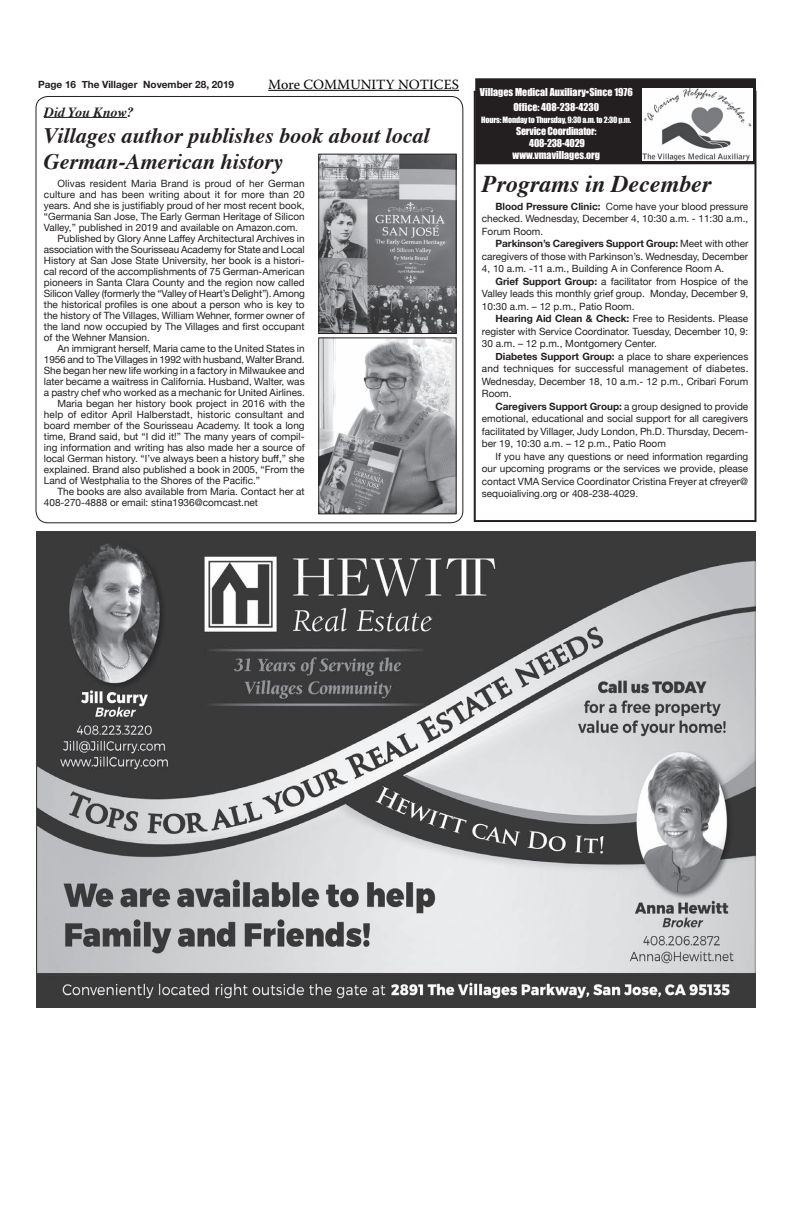
<style>
.page{position:relative;width:792px;height:1224px;background:#fff}
.page>*{position:absolute;margin:0;border:0;box-sizing:border-box;transform-origin:0 0}
.t1{font:italic 700 24px "Times";color:#231f20}
.t2{font:italic 700 22px/26.4px "Times";color:#231f20}
.t3{font:14px "Warnock Pro";color:#000}
.t4{font:italic 700 14px "Times";color:#231f20}
.t5{font:10px/12.5px "Helvetica Neue";color:#231f20;text-align:justify}
.t6{font:10px/15px "Impact";color:#fff;text-align:center}
.t7{font:10px/12px "Impact";letter-spacing:-.02em;color:#fff;text-align:center}
.t8{font:700 10px "Helvetica Neue";color:#231f20}
.t9{font:8px "Impact";letter-spacing:-.02em;color:#fff}
.s1{font-weight:700}
</style>
<div class="page">
<hr style="left:268px;top:90px;width:191px;height:1px;background:#000">
<img style="left:36px;top:531px;width:720px;height:477px">
<div style="left:474px;top:91px;width:282px;height:431px;border:2px solid #231f20"></div>
<div style="left:476px;top:79px;width:279px;height:85px;background:#231f20"></div>
<div style="left:475px;top:78px;width:281px;height:86px;border:1px solid #231f20"></div>
<img style="left:642px;top:88px;width:111px;height:73px">
<hr style="left:44px;top:117px;width:83px;height:1px;background:#231f20">
<img style="left:320px;top:339px;width:135px;height:173px">
<div style="left:318px;top:337px;width:139px;height:177px;border:1px solid #231f20"></div>
<img style="left:320px;top:156px;width:135px;height:176px">
<div style="left:318px;top:154px;width:139px;height:180px;border:1px solid #231f20"></div>
<p class="t8" style="left:38px;top:76px;width:198px">Page 16 The Villager November 28, 2019</p>
<h3 class="t3" style="left:268px;top:76px;width:192px">More COMMUNITY NOTICES</h3>
<h3 class="t4" style="left:44px;top:99px;width:91px">Did You Know?</h3>
<h2 class="t2" style="left:44px;top:120px;width:387px">Villages author publishes book about local<br>German-American history</h2>
<p class="t5" style="left:57px;top:178px;width:249px">Olivas resident Maria Brand is proud of her German</p>
<p class="t5" style="left:44px;top:189px;width:262px">culture and has been writing about it for more than 20</p>
<p class="t5" style="left:44px;top:200px;width:262px">years. And she is justifiably proud of her most recent book,</p>
<p class="t5" style="left:44px;top:211px;width:262px">“Germania San Jose, The Early German Heritage of Silicon</p>
<p class="t5" style="left:44px;top:222px;width:256px">Valley,” published in 2019 and available on Amazon.com.</p>
<p class="t5" style="left:57px;top:233px;width:249px">Published by Glory Anne Laffey Architectural Archives in</p>
<p class="t5" style="left:44px;top:244px;width:262px">association with the Sourisseau Academy for State and Local</p>
<p class="t5" style="left:44px;top:255px;width:262px">History at San Jose State University, her book is a histori-</p>
<p class="t5" style="left:44px;top:266px;width:262px">cal record of the accomplishments of 75 German-American</p>
<p class="t5" style="left:44px;top:277px;width:262px">pioneers in Santa Clara County and the region now called</p>
<p class="t5" style="left:44px;top:288px;width:262px">Silicon Valley (formerly the “Valley of Heart’s Delight”). Among</p>
<p class="t5" style="left:44px;top:299px;width:262px">the historical profiles is one about a person who is key to</p>
<p class="t5" style="left:44px;top:310px;width:262px">the history of The Villages, William Wehner, former owner of</p>
<p class="t5" style="left:44px;top:321px;width:262px">the land now occupied by The Villages and first occupant</p>
<p class="t5" style="left:44px;top:332px;width:107px">of the Wehner Mansion.</p>
<p class="t5" style="left:57px;top:343px;width:249px">An immigrant herself, Maria came to the United States in</p>
<p class="t5" style="left:44px;top:354px;width:262px">1956 and to The Villages in 1992 with husband, Walter Brand.</p>
<p class="t5" style="left:44px;top:365px;width:262px">She began her new life working in a factory in Milwaukee and</p>
<p class="t5" style="left:44px;top:376px;width:262px">later became a waitress in California. Husband, Walter, was</p>
<p class="t5" style="left:44px;top:387px;width:262px">a pastry chef who worked as a mechanic for United Airlines.</p>
<p class="t5" style="left:57px;top:398px;width:249px">Maria began her history book project in 2016 with the</p>
<p class="t5" style="left:44px;top:409px;width:262px">help of editor April Halberstadt, historic consultant and</p>
<p class="t5" style="left:44px;top:420px;width:262px">board member of the Sourisseau Academy. It took a long</p>
<p class="t5" style="left:44px;top:431px;width:262px">time, Brand said, but “I did it!” The many years of compil-</p>
<p class="t5" style="left:44px;top:442px;width:262px">ing information and writing has also made her a source of</p>
<p class="t5" style="left:44px;top:453px;width:262px">local German history. “I’ve always been a history buff,” she</p>
<p class="t5" style="left:44px;top:464px;width:262px">explained. Brand also published a book in 2005, “From the</p>
<p class="t5" style="left:44px;top:475px;width:218px">Land of Westphalia to the Shores of the Pacific.”</p>
<p class="t5" style="left:57px;top:486px;width:249px">The books are also available from Maria. Contact her at</p>
<p class="t5" style="left:44px;top:497px;width:216px">408-270-4888 or email: stina1936@comcast.net</p>
<p class="t6" style="left:480px;top:84px;width:155px">Villages Medical Auxiliary•Since 1976<br>Office: 408-238-4230</p>
<p class="t9" style="left:481px;top:113px;width:152px">Hours: Monday to Thursday, 9:30 a.m. to 2:30 p.m.</p>
<p class="t7" style="left:513px;top:124px;width:89px">Service Coordinator:<br>408-238-4029 www.vmavillages.org</p>
<h1 class="t1" style="left:482px;top:161px;width:231px">Programs in December</h1>
<p class="t5" style="left:482px;top:201px;width:268px;text-indent:14px"><span class="s1">Blood Pressure Clinic:</span> Come have your blood pressure checked. Wednesday, December 4, 10:30 a.m. - 11:30 a.m., Forum Room.</p>
<p class="t5" style="left:482px;top:238px;width:268px;text-indent:14px"><span class="s1">Parkinson’s Caregivers Support Group:</span> Meet with other caregivers of those with Parkinson’s. Wednesday, December 4, 10 a.m. -11 a.m., Building A in Conference Room A.</p>
<p class="t5" style="left:482px;top:276px;width:268px;text-indent:14px"><span class="s1">Grief Support Group:</span> a facilitator from Hospice of the Valley leads this monthly grief group. Monday, December 9, 10:30 a.m. – 12 p.m., Patio Room.</p>
<p class="t5" style="left:482px;top:313px;width:268px;text-indent:14px"><span class="s1">Hearing Aid Clean &amp; Check:</span> Free to Residents. Please register with Service Coordinator. Tuesday, December 10, 9:<br>30 a.m. – 12 p.m., Montgomery Center.</p>
<p class="t5" style="left:482px;top:351px;width:268px;text-indent:14px"><span class="s1">Diabetes Support Group:</span> a place to share experiences and techniques for successful management of diabetes.<br>Wednesday, December 18, 10 a.m.- 12 p.m., Cribari Forum Room.</p>
<p class="t5" style="left:482px;top:401px;width:268px;text-indent:14px"><span class="s1">Caregivers Support Group:</span> a group designed to provide emotional, educational and social support for all caregivers facilitated by Villager, Judy London, Ph.D. Thursday, Decem&shy;ber 19, 10:30 a.m. – 12 p.m., Patio Room</p>
<p class="t5" style="left:482px;top:451px;width:268px;text-indent:14px">If you have any questions or need information regarding our upcoming programs or the services we provide, please contact VMA Service Coordinator Cristina Freyer at cfreyer@ sequoialiving.org or 408-238-4029.</p>
</div>
